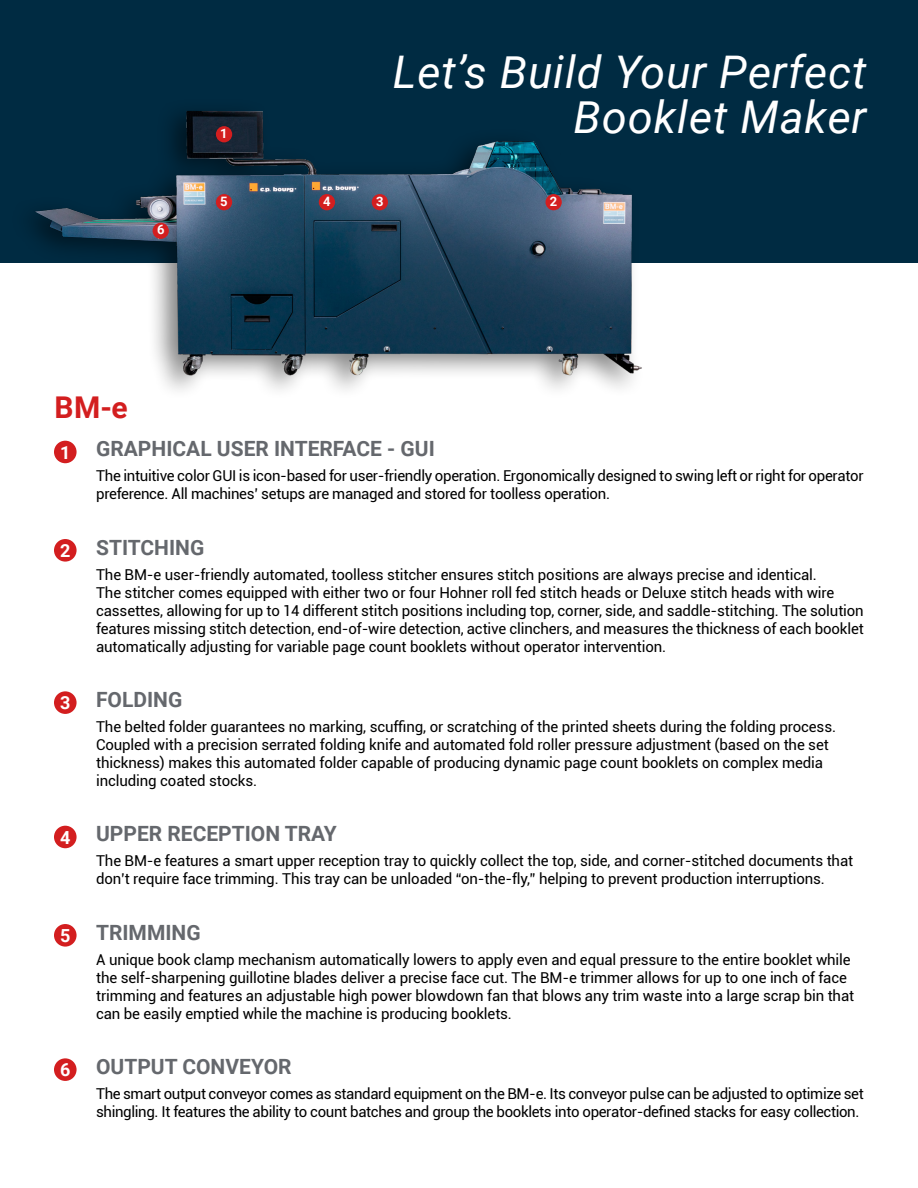
<style>
.page{position:relative;width:918px;height:1188px;background:#fff}
.page>*{position:absolute;margin:0;border:0;box-sizing:border-box;transform-origin:0 0}
.Stand_Out_Copy{font:italic 45px/45px "Roboto";letter-spacing:.02em;color:#fff;text-align:right}
._1st_Header{font:700 30px "Roboto";color:#d31e1f}
._2nd_Header{font:700 21px "Roboto";color:#65686d}
.t1{font:700 18px "Roboto";color:#fff}
.t2{font:15px/18px "Roboto";letter-spacing:-.01em;color:#000001}
.t3{font:700 12.9px "Roboto";color:#fff}
</style>
<div class="page">
<div style="left:0;top:0;width:918px;height:262px;background:#002b42"></div>
<div style="left:54px;top:539px;width:23px;height:23px;background:#d31e1f;border-radius:50%"></div>
<div style="left:54px;top:924px;width:23px;height:23px;background:#d31e1f;border-radius:50%"></div>
<div style="left:54px;top:826px;width:23px;height:22px;background:#d31e1f;border-radius:50%"></div>
<div style="left:54px;top:691px;width:23px;height:23px;background:#d31e1f;border-radius:50%"></div>
<div style="left:54px;top:1058px;width:23px;height:23px;background:#d31e1f;border-radius:50%"></div>
<div style="left:54px;top:441px;width:23px;height:22px;background:#d31e1f;border-radius:50%"></div>
<div style="left:8px;top:98px;width:639px;height:303px;background:#000001;opacity:.49"></div>
<img style="left:32px;top:108px;width:614px;height:272px">
<div style="left:546px;top:194px;width:16px;height:16px;background:#d31e1f;border-radius:50%"></div>
<div style="left:372px;top:194px;width:16px;height:16px;background:#d31e1f;border-radius:50%"></div>
<div style="left:319px;top:194px;width:16px;height:16px;background:#d31e1f;border-radius:50%"></div>
<div style="left:216px;top:194px;width:16px;height:16px;background:#d31e1f;border-radius:50%"></div>
<div style="left:153px;top:223px;width:16px;height:16px;background:#d31e1f;border-radius:50%"></div>
<div style="left:216px;top:126px;width:16px;height:16px;background:#d31e1f;border-radius:50%"></div>
<p class="t3" style="left:220px;top:124px;width:9px">1</p>
<p class="Stand_Out_Copy" style="left:393px;top:48px;width:475px">Let’s Build Your Perfect<br>Booklet Maker</p>
<p class="t3" style="left:157px;top:221px;width:9px">6</p>
<p class="t3" style="left:220px;top:192px;width:9px">5</p>
<p class="t3" style="left:323px;top:192px;width:9px">4</p>
<p class="t3" style="left:376px;top:192px;width:9px">3</p>
<p class="t3" style="left:550px;top:192px;width:9px">2</p>
<h1 class="_1st_Header" style="left:55px;top:387px;width:75px">BM-e</h1>
<p class="t1" style="left:60px;top:440px;width:12px">1</p>
<h2 class="_2nd_Header" style="left:96px;top:434px;width:340px">GRAPHICAL USER INTERFACE - GUI</h2>
<p class="t2" style="left:96px;top:466px;width:769px">The intuitive color GUI is icon-based for user-friendly operation. Ergonomically designed to swing left or right for operator preference. All machines’ setups are managed and stored for toolless operation.</p>
<p class="t1" style="left:60px;top:538px;width:12px">2</p>
<h2 class="_2nd_Header" style="left:96px;top:533px;width:110px">STITCHING</h2>
<p class="t2" style="left:96px;top:565px;width:769px">The BM-e user-friendly automated, toolless stitcher ensures stitch positions are always precise and identical.<br>The stitcher comes equipped with either two or four Hohner roll fed stitch heads or Deluxe stitch heads with wire cassettes, allowing for up to 14 different stitch positions including top, corner, side, and saddle-stitching. The solution features missing stitch detection, end-of-wire detection, active clinchers, and measures the thickness of each booklet automatically adjusting for variable page count booklets without operator intervention.</p>
<p class="t1" style="left:60px;top:690px;width:12px">3</p>
<h2 class="_2nd_Header" style="left:96px;top:685px;width:88px">FOLDING</h2>
<p class="t2" style="left:96px;top:717px;width:741px">The belted folder guarantees no marking, scuffing, or scratching of the printed sheets during the folding process.<br>Coupled with a precision serrated folding knife and automated fold roller pressure adjustment (based on the set thickness) makes this automated folder capable of producing dynamic page count booklets on complex media including coated stocks.</p>
<p class="t1" style="left:60px;top:825px;width:12px">4</p>
<h2 class="_2nd_Header" style="left:96px;top:819px;width:242px">UPPER RECEPTION TRAY</h2>
<p class="t2" style="left:96px;top:851px;width:759px">The BM-e features a smart upper reception tray to quickly collect the top, side, and corner-stitched documents that don’t require face trimming. This tray can be unloaded “on-the-fly,” helping to prevent production interruptions.</p>
<p class="t1" style="left:60px;top:923px;width:12px">5</p>
<h2 class="_2nd_Header" style="left:96px;top:918px;width:106px">TRIMMING</h2>
<p class="t2" style="left:96px;top:950px;width:760px">A unique book clamp mechanism automatically lowers to apply even and equal pressure to the entire booklet while the self-sharpening guillotine blades deliver a precise face cut. The BM-e trimmer allows for up to one inch of face trimming and features an adjustable high power blowdown fan that blows any trim waste into a large scrap bin that can be easily emptied while the machine is producing booklets.</p>
<p class="t1" style="left:60px;top:1057px;width:12px">6</p>
<h2 class="_2nd_Header" style="left:96px;top:1052px;width:197px">OUTPUT CONVEYOR</h2>
<p class="t2" style="left:96px;top:1084px;width:769px">The smart output conveyor comes as standard equipment on the BM-e. Its conveyor pulse can be adjusted to optimize set shingling. It features the ability to count batches and group the booklets into operator-defined stacks for easy collection.</p>
</div>
